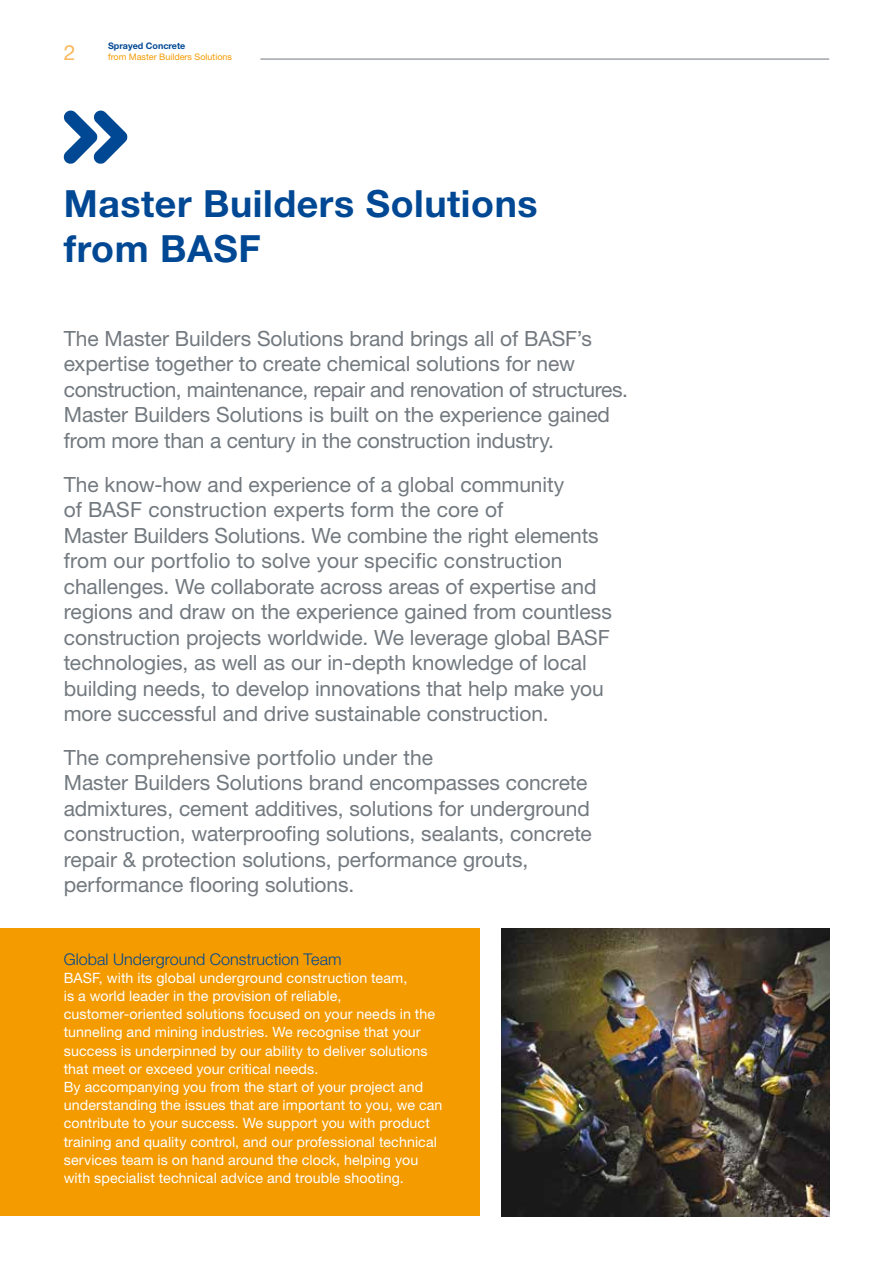
<style>
.page{position:relative;width:893px;height:1263px;background:#fff}
.page>*{position:absolute;margin:0;border:0;box-sizing:border-box;transform-origin:0 0}
.t1{font:700 37.5px/45px "Helvetica Neue LT Std";letter-spacing:.015em;color:#004894}
.t2{font:21px/25.5px "Helvetica Neue LT Std";letter-spacing:-.005em;color:#72797f}
.t3{font:21px "Helvetica Neue LT Std";color:#f9b95c}
.t4{font:300 16.2px "Helvetica Neue LT Std";letter-spacing:.005em;color:#004894}
.t5{font:14.25px/18.1px "Helvetica Neue LT Std";letter-spacing:.005em;color:#fff}
.t6{font:9px "Helvetica Neue LT Std";color:#f49b00}
.t7{font:700 9px "Helvetica Neue LT Std";color:#004894}
</style>
<div class="page">
<img style="left:501px;top:928px;width:328px;height:288px">
<hr style="left:892px;top:1056px;width:1px;height:160px;background:#f49b00">
<div style="left:0;top:928px;width:479px;height:288px;background:#f49b00"></div>
<hr style="left:260px;top:59px;width:569px;height:1px;background:#72797f">
<svg style="left:64px;top:111px;width:63px;height:53px"></svg>
<p class="t3" style="left:64px;top:40px;width:13px">2</p>
<p class="t7" style="left:108px;top:40px;width:79px">Sprayed Concrete</p>
<p class="t6" style="left:108px;top:51px;width:126px">from Master Builders Solutions</p>
<h1 class="t1" style="left:64px;top:181px;width:475px">Master Builders Solutions from BASF</h1>
<p class="t2" style="left:64px;top:325px;width:566px">The Master Builders Solutions brand brings all of BASF’s expertise together to create chemical solutions for new construction, maintenance, repair and renovation of structures.<br>Master Builders Solutions is built on the experience gained from more than a century in the construction industry.</p>
<p class="t2" style="left:64px;top:471px;width:550px">The know-how and experience of a global community<br>of BASF construction experts form the core of<br>Master Builders Solutions. We combine the right elements from our portfolio to solve your specific construction challenges. We collaborate across areas of expertise and regions and draw on the experience gained from countless construction projects worldwide. We leverage global BASF technologies, as well as our in-depth knowledge of local building needs, to develop innovations that help make you more successful and drive sustainable construction.</p>
<p class="t2" style="left:64px;top:744px;width:530px">The comprehensive portfolio under the<br>Master Builders Solutions brand encompasses concrete admixtures, cement additives, solutions for underground construction, waterproofing solutions, sealants, concrete repair &amp; protection solutions, performance grouts, performance flooring solutions.</p>
<p class="t4" style="left:64px;top:949px;width:279px">Global Underground Construction Team</p>
<p class="t5" style="left:64px;top:968px;width:380px">BASF, with its global underground construction team,<br>is a world leader in the provision of reliable, customer-oriented solutions focused on your needs in the tunneling and mining industries. We recognise that your success is underpinned by our ability to deliver solutions that meet or exceed your critical needs.<br>By accompanying you from the start of your project and understanding the issues that are important to you, we can contribute to your success. We support you with product training and quality control, and our professional technical services team is on hand around the clock, helping you with specialist technical advice and trouble shooting.</p>
</div>
